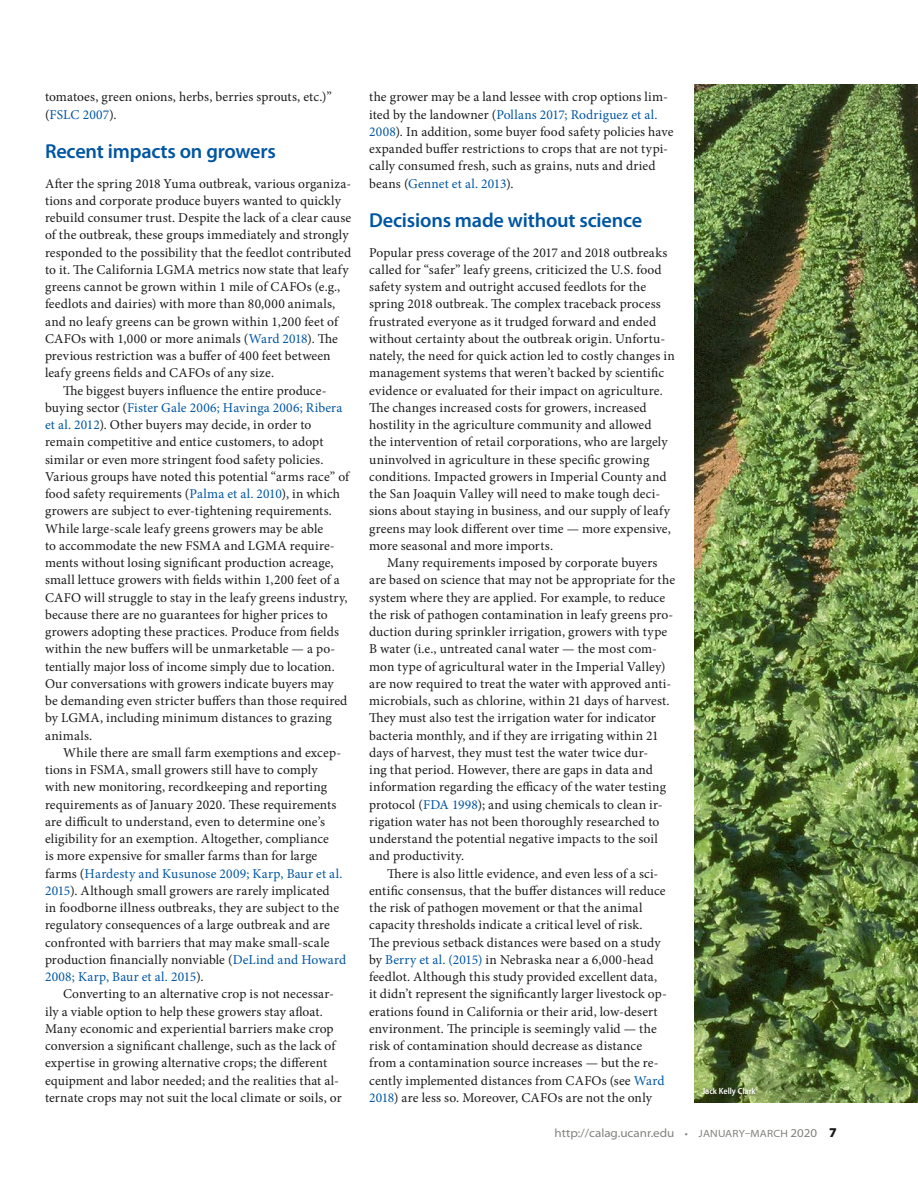
<style>
.page{position:relative;width:918px;height:1188px;background:#fff}
.page>*{position:absolute;margin:0;border:0;box-sizing:border-box;transform-origin:0 0}
.t1{font:600 20.25px "Myriad Pro";letter-spacing:-.01em;color:#0055a2}
.P2{font:13.5px/17.2px "Minion Pro";letter-spacing:.01em;color:#1c1b1b}
.P1{font:13.5px/17.2px "Minion Pro";letter-spacing:.01em;color:#1c1b1b}
.t2{font:semi-expanded 12px "Myriad Pro";color:#7e817b}
.t3{font:600 semi-condensed 9px "Myriad Pro";color:#fff}
.s1{color:#0055a2}
.s2{font-size:10.5px}
.s3{font-weight:900;font-stretch:normal;font-size:13.5px;color:#1c1b1b}
</style>
<div class="page">
<img style="left:695px;top:85px;width:223px;height:1017px">
<div style="left:701px;top:1085px;width:60px;height:15px;background:#1c1b1b;opacity:.45"></div>
<p class="P2" style="left:45px;top:88px;width:288px">tomatoes, green onions, herbs, berries sprouts, etc.)” (<span class="s1">FSLC 2007</span>).</p>
<h2 class="t1" style="left:45px;top:139px;width:232px">Recent impacts on growers</h2>
<p class="P1" style="left:45px;top:175px;width:308px">After the spring 2018 Yuma outbreak, various organiza&shy;tions and corporate produce buyers wanted to quickly rebuild consumer trust. Despite the lack of a clear cause of the outbreak, these groups immediately and strongly responded to the possibility that the feedlot contributed to it. The California LGMA metrics now state that leafy greens cannot be grown within 1 mile of CAFOs (e.g., feedlots and dairies) with more than 80,000 animals, and no leafy greens can be grown within 1,200 feet of CAFOs with 1,000 or more animals (<span class="s1">Ward 2018</span>). The previous restriction was a buffer of 400 feet between leafy greens fields and CAFOs of any size.</p>
<p class="P2" style="left:45px;top:382px;width:306px;text-indent:18px">The biggest buyers influence the entire produce&shy;buying sector (<span class="s1">Fister Gale 2006; Havinga 2006; Ribera et al. 2012</span>). Other buyers may decide, in order to remain competitive and entice customers, to adopt similar or even more stringent food safety policies.<br>Various groups have noted this potential “arms race” of food safety requirements (<span class="s1">Palma et al. 2010</span>), in which growers are subject to ever-tightening requirements.<br>While large-scale leafy greens growers may be able<br>to accommodate the new FSMA and LGMA require&shy;ments without losing significant production acreage, small lettuce growers with fields within 1,200 feet of a CAFO will struggle to stay in the leafy greens industry, because there are no guarantees for higher prices to growers adopting these practices. Produce from fields within the new buffers will be unmarketable — a po&shy;tentially major loss of income simply due to location.<br>Our conversations with growers indicate buyers may be demanding even stricter buffers than those required by LGMA, including minimum distances to grazing animals.</p>
<p class="P2" style="left:45px;top:744px;width:303px;text-indent:18px">While there are small farm exemptions and excep&shy;tions in FSMA, small growers still have to comply<br>with new monitoring, recordkeeping and reporting requirements as of January 2020. These requirements are difficult to understand, even to determine one’s eligibility for an exemption. Altogether, compliance<br>is more expensive for smaller farms than for large farms (<span class="s1">Hardesty and Kusunose 2009; Karp, Baur et al.<br>2015</span>). Although small growers are rarely implicated<br>in foodborne illness outbreaks, they are subject to the regulatory consequences of a large outbreak and are confronted with barriers that may make small-scale production financially nonviable (<span class="s1">DeLind and Howard 2008; Karp, Baur et al. 2015</span>).</p>
<p class="P2" style="left:45px;top:985px;width:298px;text-indent:18px">Converting to an alternative crop is not necessar&shy;ily a viable option to help these growers stay afloat.<br>Many economic and experiential barriers make crop conversion a significant challenge, such as the lack of expertise in growing alternative crops; the different equipment and labor needed; and the realities that al&shy;ternate crops may not suit the local climate or soils, or</p>
<p class="P2" style="left:369px;top:88px;width:306px">the grower may be a land lessee with crop options lim&shy;ited by the landowner (<span class="s1">Pollans 2017; Rodriguez et al.<br>2008</span>). In addition, some buyer food safety policies have expanded buffer restrictions to crops that are not typi&shy;cally consumed fresh, such as grains, nuts and dried beans (<span class="s1">Gennet et al. 2013</span>).</p>
<h2 class="t1" style="left:369px;top:208px;width:275px">Decisions made without science</h2>
<p class="P1" style="left:369px;top:244px;width:307px">Popular press coverage of the 2017 and 2018 outbreaks called for “safer” leafy greens, criticized the U.S. food safety system and outright accused feedlots for the spring 2018 outbreak. The complex traceback process frustrated everyone as it trudged forward and ended without certainty about the outbreak origin. Unfortu&shy;nately, the need for quick action led to costly changes in management systems that weren’t backed by scientific evidence or evaluated for their impact on agriculture.<br>The changes increased costs for growers, increased hostility in the agriculture community and allowed<br>the intervention of retail corporations, who are largely uninvolved in agriculture in these specific growing conditions. Impacted growers in Imperial County and the San Joaquin Valley will need to make tough deci&shy;sions about staying in business, and our supply of leafy greens may look different over time — more expensive, more seasonal and more imports.</p>
<p class="P2" style="left:369px;top:554px;width:307px;text-indent:18px">Many requirements imposed by corporate buyers are based on science that may not be appropriate for the system where they are applied. For example, to reduce the risk of pathogen contamination in leafy greens pro&shy;duction during sprinkler irrigation, growers with type B water (i.e., untreated canal water — the most com&shy;mon type of agricultural water in the Imperial Valley) are now required to treat the water with approved anti&shy;microbials, such as chlorine, within 21 days of harvest.<br>They must also test the irrigation water for indicator bacteria monthly, and if they are irrigating within 21 days of harvest, they must test the water twice dur-<br>ing that period. However, there are gaps in data and information regarding the efficacy of the water testing protocol (<span class="s1">FDA 1998</span>); and using chemicals to clean ir&shy;rigation water has not been thoroughly researched to understand the potential negative impacts to the soil and productivity.</p>
<p class="P2" style="left:369px;top:865px;width:299px;text-indent:18px">There is also little evidence, and even less of a sci&shy;entific consensus, that the buffer distances will reduce the risk of pathogen movement or that the animal capacity thresholds indicate a critical level of risk.<br>The previous setback distances were based on a study by <span class="s1">Berry et al. (2015)</span> in Nebraska near a 6,000-head feedlot. Although this study provided excellent data, it didn’t represent the significantly larger livestock op&shy;erations found in California or their arid, low-desert environment. The principle is seemingly valid — the risk of contamination should decrease as distance from a contamination source increases — but the re&shy;cently implemented distances from CAFOs (see <span class="s1">Ward 2018</span>) are less so. Moreover, CAFOs are not the only</p>
<p class="t3" style="left:702px;top:1085px;width:55px">Jack Kelly Clark</p>
<p class="t2" style="left:555px;top:1126px;width:284px">http://calag.ucanr.edu <span class="s2">• JANUARY–MARCH</span> 2020 <span class="s3">7</span></p>
</div>
